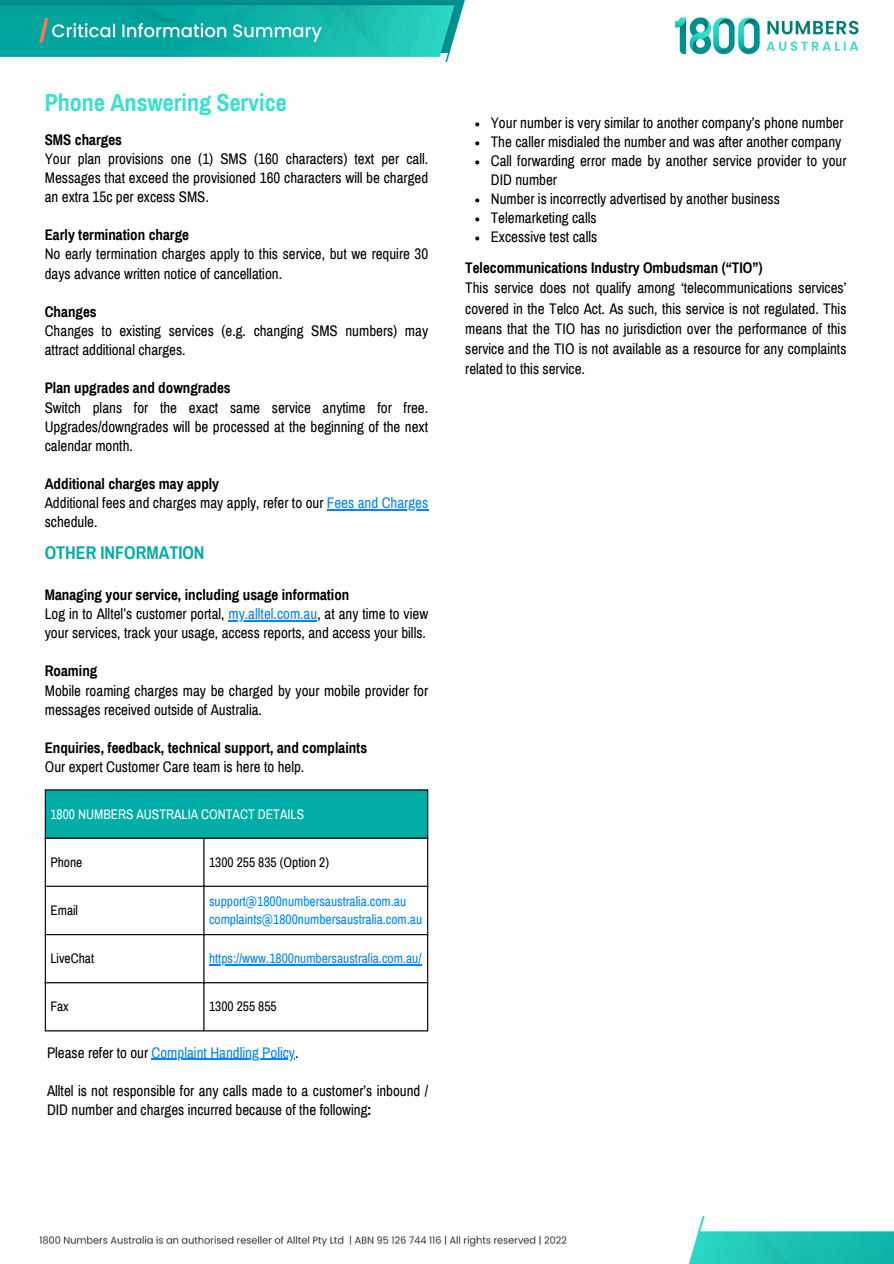
<style>
.page{position:relative;width:894px;height:1264px;background:#fff}
.page>*{position:absolute;margin:0;border:0;box-sizing:border-box;transform-origin:0 0}
.t1{font:700 24px "Archivo Narrow";color:#34e2cd}
.t2{font:700 18px "Archivo Narrow";color:#01ada6}
.t3{font:15px/19.2px "Archivo Narrow";color:#000;text-align:justify}
.t4{font:700 15px "Archivo Narrow";color:#000}
.t5{font:15px "Archivo Narrow";color:#0185fe}
.t6{font:13.5px "Archivo Narrow";color:#0185fe}
.t7{font:13.5px "Archivo Narrow";color:#000}
.t8{font:13.5px "Archivo Narrow";color:#fff}
.s1{color:#0185fe}
.s2{color:#000}
.s3{font-weight:700}
</style>
<div class="page">
<div style="left:45px;top:789px;width:383px;height:49px;background:#01ada6"></div>
<hr style="left:209px;top:964px;width:212px;height:1px;background:#0185fe">
<hr style="left:45px;top:790px;width:1px;height:240px;background:#000">
<hr style="left:203px;top:838px;width:1px;height:192px;background:#000">
<hr style="left:427px;top:790px;width:1px;height:240px;background:#000">
<hr style="left:45px;top:789px;width:383px;height:1px;background:#000">
<hr style="left:45px;top:837px;width:383px;height:1px;background:#000">
<hr style="left:45px;top:885px;width:383px;height:1px;background:#000">
<hr style="left:45px;top:934px;width:383px;height:1px;background:#000">
<hr style="left:45px;top:982px;width:383px;height:1px;background:#000">
<hr style="left:45px;top:1030px;width:383px;height:1px;background:#000">
<img style="left:0;top:0;width:859px;height:62px">
<img style="left:39px;top:1216px;width:854px;height:47px">
<hr style="left:327px;top:509px;width:101px;height:1px;background:#0185fe">
<hr style="left:228px;top:620px;width:89px;height:1px;background:#0185fe">
<hr style="left:151px;top:1058px;width:144px;height:1px;background:#0185fe">
<svg style="left:475px;top:122px;width:4px;height:4px"></svg>
<svg style="left:475px;top:141px;width:4px;height:4px"></svg>
<svg style="left:475px;top:160px;width:4px;height:4px"></svg>
<svg style="left:475px;top:198px;width:4px;height:4px"></svg>
<svg style="left:475px;top:217px;width:4px;height:4px"></svg>
<svg style="left:475px;top:236px;width:4px;height:4px"></svg>
<p class="t1" style="left:45px;top:89px;width:243px">Phone Answering Service</p>
<p class="t4" style="left:45px;top:131px;width:79px">SMS charges</p>
<p class="t3" style="left:45px;top:149px;width:385px">Your plan provisions one (1) SMS (160 characters) text per call.<br>Messages that exceed the provisioned 160 characters will be charged an extra 15c per excess SMS.</p>
<p class="t4" style="left:45px;top:227px;width:146px">Early termination charge</p>
<p class="t3" style="left:45px;top:245px;width:385px">No early termination charges apply to this service, but we require 30 days advance written notice of cancellation.</p>
<p class="t4" style="left:45px;top:304px;width:53px">Changes</p>
<p class="t3" style="left:45px;top:321px;width:385px">Changes to existing services (e.g. changing SMS numbers) may attract additional charges.</p>
<p class="t4" style="left:45px;top:380px;width:187px">Plan upgrades and downgrades</p>
<h2 class="t3" style="left:45px;top:398px;width:385px">Switch plans for the exact same service anytime for free.<br>Upgrades/downgrades will be processed at the beginning of the next calendar month.</h2>
<p class="t4" style="left:45px;top:476px;width:176px">Additional charges may apply</p>
<p class="t3" style="left:45px;top:493px;width:385px">Additional fees and charges may apply, refer to our <span class="s1">Fees and Charges</span></p>
<p class="t3" style="left:45px;top:512px;width:54px">schedule.</p>
<p class="t2" style="left:45px;top:543px;width:161px">OTHER INFORMATION</p>
<p class="t4" style="left:45px;top:586px;width:306px">Managing your service, including usage information</p>
<p class="t3" style="left:45px;top:604px;width:385px">Log in to Alltel’s customer portal, <span class="s1">my.alltel.com.au</span>, at any time to view</p>
<p class="t3" style="left:45px;top:623px;width:382px">your services, track your usage, access reports, and access your bills.</p>
<p class="t4" style="left:45px;top:663px;width:54px">Roaming</p>
<p class="t3" style="left:45px;top:681px;width:385px">Mobile roaming charges may be charged by your mobile provider for</p>
<p class="t3" style="left:45px;top:700px;width:219px">messages received outside of Australia.</p>
<p class="t4" style="left:45px;top:739px;width:324px">Enquiries, feedback, technical support, and complaints</p>
<p class="t3" style="left:45px;top:757px;width:261px">Our expert Customer Care team is here to help.</p>
<p class="t8" style="left:50px;top:806px;width:255px">1800 NUMBERS AUSTRALIA CONTACT DETAILS</p>
<h1 class="t7" style="left:50px;top:855px;width:34px">Phone</h1>
<p class="t7" style="left:209px;top:855px;width:122px">1300 255 835 (Option 2)</p>
<p class="t7" style="left:50px;top:903px;width:29px">Email</p>
<p class="t6" style="left:209px;top:894px;width:199px">support@1800numbersaustralia.com.au</p>
<p class="t6" style="left:209px;top:912px;width:215px">complaints@1800numbersaustralia.com.au</p>
<p class="t7" style="left:50px;top:951px;width:45px">LiveChat</p>
<p class="t6" style="left:209px;top:951px;width:214px">https://www.1800numbersaustralia.com.au/</p>
<p class="t7" style="left:50px;top:999px;width:20px">Fax</p>
<p class="t7" style="left:209px;top:999px;width:69px">1300 255 855</p>
<p class="t5" style="left:47px;top:1044px;width:253px"><span class="s2">Please refer to our</span> Complaint Handling Policy<span class="s2">.</span></p>
<p class="t3" style="left:47px;top:1080px;width:382px">Alltel is not responsible for any calls made to a customer’s inbound /</p>
<p class="t3" style="left:47px;top:1099px;width:326px">DID number and charges incurred because of the following<span class="s3">:</span></p>
<p class="t3" style="left:490px;top:114px;width:354px">Your number is very similar to another company’s phone number</p>
<p class="t3" style="left:490px;top:133px;width:352px">The caller misdialed the number and was after another company</p>
<p class="t3" style="left:490px;top:152px;width:357px">Call forwarding error made by another service provider to your<br>DID number</p>
<p class="t3" style="left:490px;top:190px;width:290px">Number is incorrectly advertised by another business</p>
<p class="t3" style="left:490px;top:209px;width:107px">Telemarketing calls</p>
<p class="t3" style="left:490px;top:228px;width:108px">Excessive test calls</p>
<p class="t4" style="left:465px;top:260px;width:299px">Telecommunications Industry Ombudsman (“TIO”)</p>
<p class="t3" style="left:465px;top:278px;width:382px;line-height:20.2px">This service does not qualify among ‘telecommunications services’ covered in the Telco Act. As such, this service is not regulated. This means that the TIO has no jurisdiction over the performance of this service and the TIO is not available as a resource for any complaints related to this service.</p>
</div>
